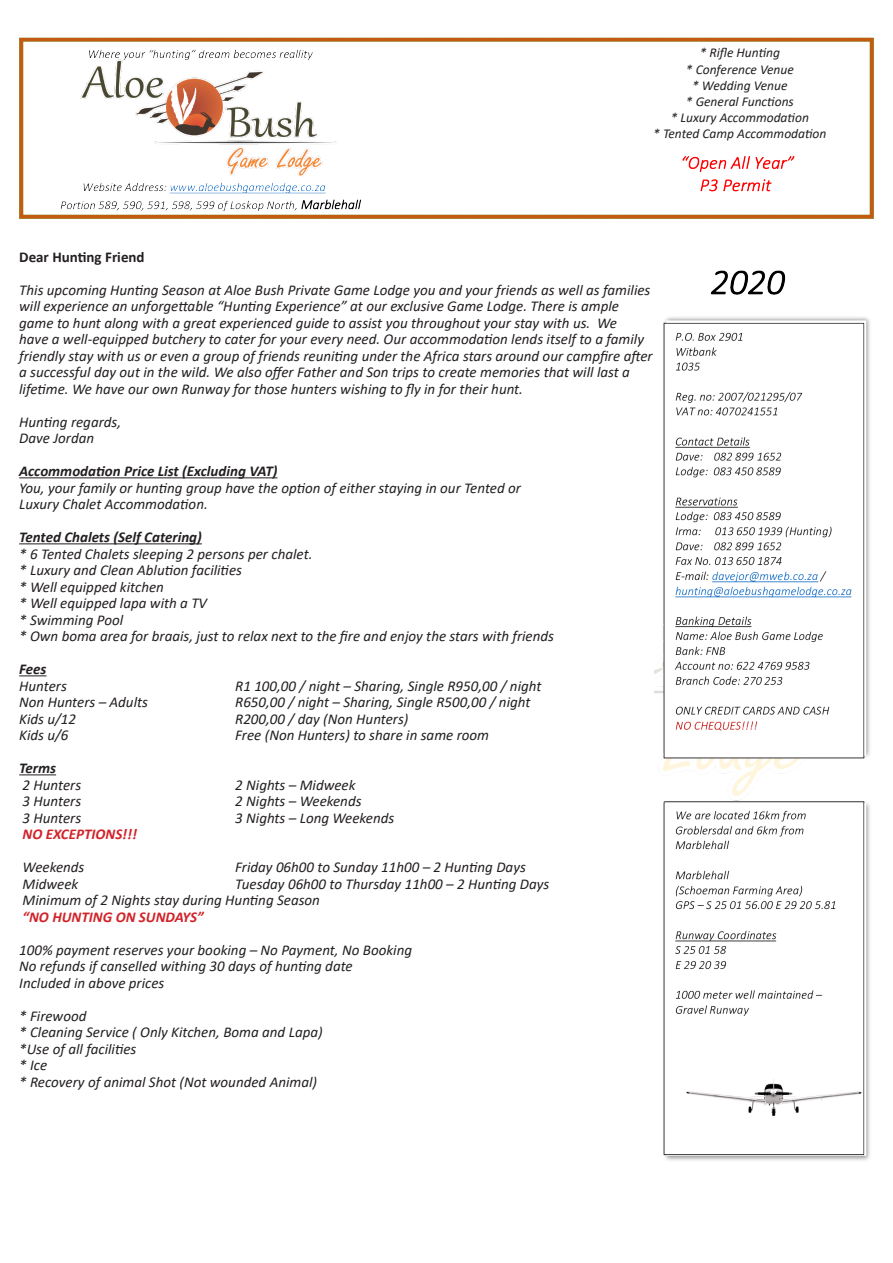
<style>
.page{position:relative;width:893px;height:1263px;background:#fff}
.page>*{position:absolute;margin:0;border:0;box-sizing:border-box;transform-origin:0 0}
.t1{font:italic 15px/16.5px "Calibri";color:#231f20}
.t2{font:italic 700 15px "Calibri";color:#231f20}
.t3{font:italic 700 15px "Calibri";color:#d1232a}
.t4{font:700 15px "Calibri";color:#231f20}
.t5{font:italic 13.5px "Calibri";color:#231f20}
</style>
<div class="page">
<img style="left:19px;top:37px;width:855px;height:1124px">
<div style="left:19px;top:234px;width:635px;height:923px;background:#fff"></div>
<hr style="left:19px;top:477px;width:258px;height:1px;background:#231f20">
<hr style="left:19px;top:543px;width:183px;height:1px;background:#231f20">
<svg style="left:19px;top:675px;width:28px;height:1px"></svg>
<hr style="left:19px;top:774px;width:37px;height:1px;background:#231f20">
<div style="left:648px;top:47px;width:183px;height:92px;background:#fff"></div>
<p class="t5" style="left:700px;top:43px;width:82px">* Rifle Hunting</p>
<p class="t5" style="left:686px;top:60px;width:109px">* Conference Venue</p>
<p class="t5" style="left:692px;top:76px;width:97px">* Wedding Venue</p>
<p class="t5" style="left:686px;top:92px;width:109px">* General Functions</p>
<p class="t5" style="left:671px;top:108px;width:140px">* Luxury Accommodation</p>
<p class="t5" style="left:653px;top:124px;width:175px">* Tented Camp Accommodation</p>
<p class="t4" style="left:19px;top:246px;width:127px">Dear Hunting Friend</p>
<p class="t1" style="left:19px;top:281px;width:635px">This upcoming Hunting Season at Aloe Bush Private Game Lodge you and your friends as well as families will experience an unforgettable “Hunting Experience” at our exclusive Game Lodge. There is ample game to hunt along with a great experienced guide to assist you throughout your stay with us. We<br>have a well-equipped butchery to cater for your every need. Our accommodation lends itself to a family friendly stay with us or even a group of friends reuniting under the Africa stars around our campfire after a successful day out in the wild. We also offer Father and Son trips to create memories that will last a lifetime. We have our own Runway for those hunters wishing to fly in for their hunt.</p>
<p class="t1" style="left:19px;top:413px;width:103px">Hunting regards,</p>
<p class="t1" style="left:19px;top:429px;width:76px">Dave Jordan</p>
<p class="t2" style="left:19px;top:461px;width:260px">Accommodation Price List (Excluding VAT)</p>
<p class="t1" style="left:19px;top:479px;width:503px">You, your family or hunting group have the option of either staying in our Tented or</p>
<p class="t1" style="left:19px;top:495px;width:190px">Luxury Chalet Accommodation.</p>
<p class="t2" style="left:19px;top:527px;width:184px">Tented Chalets (Self Catering)</p>
<p class="t1" style="left:19px;top:545px;width:295px">* 6 Tented Chalets sleeping 2 persons per chalet.</p>
<p class="t1" style="left:19px;top:561px;width:224px">* Luxury and Clean Ablution facilities</p>
<p class="t1" style="left:19px;top:578px;width:146px">* Well equipped kitchen</p>
<p class="t1" style="left:19px;top:594px;width:189px">* Well equipped lapa with a TV</p>
<p class="t1" style="left:19px;top:611px;width:105px">* Swimming Pool</p>
<p class="t1" style="left:19px;top:627px;width:536px">* Own boma area for braais, just to relax next to the fire and enjoy the stars with friends</p>
<p class="t2" style="left:19px;top:659px;width:29px">Fees</p>
<p class="t1" style="left:19px;top:677px;width:49px">Hunters</p>
<p class="t1" style="left:235px;top:677px;width:308px">R1 100,00 / night – Sharing, Single R950,00 / night</p>
<p class="t1" style="left:19px;top:693px;width:130px">Non Hunters – Adults</p>
<p class="t1" style="left:235px;top:693px;width:297px">R650,00 / night – Sharing, Single R500,00 / night</p>
<p class="t1" style="left:19px;top:710px;width:58px">Kids u/12</p>
<p class="t1" style="left:235px;top:710px;width:175px">R200,00 / day (Non Hunters)</p>
<p class="t1" style="left:19px;top:726px;width:51px">Kids u/6</p>
<p class="t1" style="left:235px;top:726px;width:255px">Free (Non Hunters) to share in same room</p>
<p class="t2" style="left:19px;top:758px;width:38px">Terms</p>
<p class="t1" style="left:23px;top:776px;width:60px">2 Hunters</p>
<p class="t1" style="left:235px;top:776px;width:122px">2 Nights – Midweek</p>
<p class="t1" style="left:23px;top:792px;width:60px">3 Hunters</p>
<p class="t1" style="left:235px;top:792px;width:128px">2 Nights – Weekends</p>
<p class="t1" style="left:23px;top:809px;width:60px">3 Hunters</p>
<p class="t1" style="left:235px;top:809px;width:161px">3 Nights – Long Weekends</p>
<p class="t3" style="left:23px;top:824px;width:116px">NO EXCEPTIONS!!!</p>
<p class="t1" style="left:23px;top:858px;width:63px">Weekends</p>
<p class="t1" style="left:235px;top:858px;width:292px">Friday 06h00 to Sunday 11h00 – 2 Hunting Days</p>
<p class="t1" style="left:23px;top:875px;width:57px">Midweek</p>
<p class="t1" style="left:235px;top:875px;width:316px">Tuesday 06h00 to Thursday 11h00 – 2 Hunting Days</p>
<p class="t1" style="left:23px;top:891px;width:299px">Minimum of 2 Nights stay during Hunting Season</p>
<p class="t3" style="left:23px;top:906px;width:182px">“NO HUNTING ON SUNDAYS”</p>
<p class="t1" style="left:19px;top:941px;width:394px">100% payment reserves your booking – No Payment, No Booking</p>
<p class="t1" style="left:19px;top:957px;width:335px">No refunds if canselled withing 30 days of hunting date</p>
<p class="t1" style="left:19px;top:974px;width:147px">Included in above prices</p>
<p class="t1" style="left:19px;top:1007px;width:69px">* Firewood</p>
<p class="t1" style="left:19px;top:1023px;width:305px">* Cleaning Service ( Only Kitchen, Boma and Lapa)</p>
<p class="t1" style="left:19px;top:1040px;width:119px">*Use of all facilities</p>
<p class="t1" style="left:19px;top:1056px;width:29px">* Ice</p>
<p class="t1" style="left:19px;top:1073px;width:299px">* Recovery of animal Shot (Not wounded Animal)</p>
</div>
